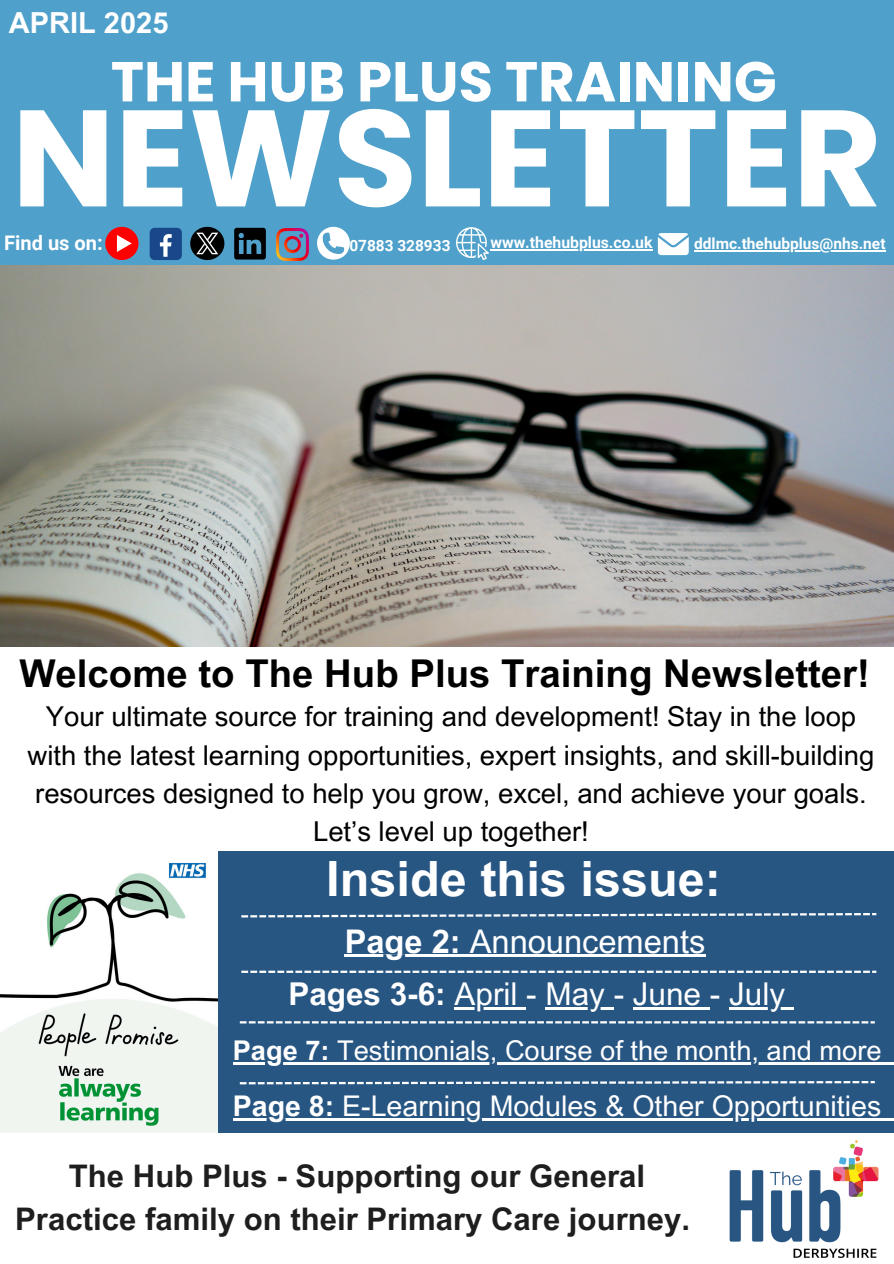
<style>
.page{position:relative;width:894px;height:1264px;background:#fff}
.page>*{position:absolute;margin:0;border:0;box-sizing:border-box;transform-origin:0 0}
.t1{font:700 136.95px "Poppins";color:#fff}
.t2{font:700 56.1px "Poppins";color:#fff}
.t3{font:700 48.6px "Arial MT Pro";color:#fff}
.t4{font:700 38.4px "Arial MT Pro";color:#000}
.t5{font:32.55px "Arial MT Pro";color:#fff}
.t6{font:31.5px "Arial MT Pro";color:#fff}
.t7{font:700 31.05px/42.9px "Arial MT Pro";color:#1e1e1e;text-align:center}
.t8{font:700 28.95px "Arial MT Pro";color:#fff}
.t9{font:28.5px "Arial MT Pro";color:#fff}
.t10{font:27.45px/38.2px "Arial MT Pro";color:#000;text-align:center}
.t11{font:27.15px "Arial MT Pro";color:#fff}
.t12{font:700 20.1px "Roboto";color:#fff}
.t13{font:700 15.75px "Roboto";color:#fff}
.t14{font:700 15.45px "Roboto";color:#fff}
.s1{font-weight:700}
</style>
<div class="page">
<div style="left:0;top:0;width:893px;height:265px;background:#4fa0ca"></div>
<div style="left:0;top:851px;width:893px;height:281px;background:#285683"></div>
<img style="left:0;top:265px;width:893px;height:381px">
<img style="left:0;top:851px;width:217px;height:281px">
<hr style="left:344px;top:954px;width:116px;height:3px;background:#fff">
<hr style="left:460px;top:954px;width:245px;height:3px;background:#fff">
<div style="left:150px;top:228px;width:32px;height:32px;background:#1a4789;border-radius:5px"></div>
<svg style="left:160px;top:234px;width:12px;height:23px"></svg>
<svg style="left:234px;top:228px;width:32px;height:31px"></svg>
<img style="left:277px;top:229px;width:32px;height:32px">
<svg style="left:190px;top:227px;width:34px;height:33px"></svg>
<svg style="left:105px;top:227px;width:33px;height:33px"></svg>
<svg style="left:317px;top:227px;width:32px;height:33px"></svg>
<img style="left:729px;top:1140px;width:150px;height:118px">
<svg style="left:456px;top:227px;width:32px;height:33px"></svg>
<hr style="left:490px;top:249px;width:162px;height:2px;background:#fff">
<hr style="left:694px;top:250px;width:191px;height:2px;background:#fff">
<svg style="left:657px;top:233px;width:31px;height:22px"></svg>
<hr style="left:454px;top:1007px;width:72px;height:2px;background:#fff">
<hr style="left:545px;top:1007px;width:68px;height:2px;background:#fff">
<hr style="left:632px;top:1007px;width:77px;height:2px;background:#fff">
<hr style="left:729px;top:1007px;width:55px;height:2px;background:#fff">
<svg style="left:784px;top:1007px;width:9px;height:2px"></svg>
<hr style="left:233px;top:1118px;width:101px;height:2px;background:#fff">
<hr style="left:334px;top:1118px;width:547px;height:2px;background:#fff">
<svg style="left:881px;top:1118px;width:12px;height:2px"></svg>
<svg style="left:241px;top:970px;width:635px;height:2px"></svg>
<svg style="left:240px;top:1021px;width:634px;height:2px"></svg>
<svg style="left:240px;top:1081px;width:634px;height:3px"></svg>
<hr style="left:233px;top:1062px;width:96px;height:2px;background:#fff">
<hr style="left:329px;top:1062px;width:552px;height:2px;background:#fff">
<svg style="left:881px;top:1062px;width:12px;height:2px"></svg>
<svg style="left:241px;top:913px;width:635px;height:4px"></svg>
<p class="t8" style="left:9px;top:12px;width:161px">APRIL 2025</p>
<h2 class="t2" style="left:111px;top:42px;width:667px">THE HUB PLUS TRAINING</h2>
<h1 class="t1" style="left:12px;top:63px;width:871px">NEWSLETTER</h1>
<p class="t12" style="left:4px;top:232px;width:100px">Find us on:</p>
<p class="t14" style="left:349px;top:236px;width:103px">07883 328933</p>
<p class="t13" style="left:490px;top:234px;width:163px">www.thehubplus.co.uk</p>
<p class="t14" style="left:694px;top:235px;width:193px">ddlmc.thehubplus@nhs.net</p>
<p class="t4" style="left:19px;top:658px;width:851px">Welcome to The Hub Plus Training Newsletter!</p>
<p class="t10" style="left:28px;top:701px;width:848px">Your ultimate source for training and development! Stay in the loop with the latest learning opportunities, expert insights, and skill-building resources designed to help you grow, excel, and achieve your goals.<br>Let’s level up together!</p>
<p class="t3" style="left:326px;top:860px;width:396px">Inside this issue:</p>
<p class="t5" style="left:344px;top:928px;width:362px"><span class="s1">Page 2:</span> Announcements</p>
<p class="t6" style="left:288px;top:982px;width:498px"><span class="s1">Pages 3-6:</span> April - May - June - July</p>
<p class="t11" style="left:233px;top:1040px;width:650px"><span class="s1">Page 7:</span> Testimonials, Course of the month, and more</p>
<p class="t9" style="left:233px;top:1095px;width:649px"><span class="s1">Page 8:</span> E-Learning Modules &amp; Other Opportunities</p>
<p class="t7" style="left:15px;top:1158px;width:676px">The Hub Plus - Supporting our General<br>Practice family on their Primary Care journey.</p>
</div>
